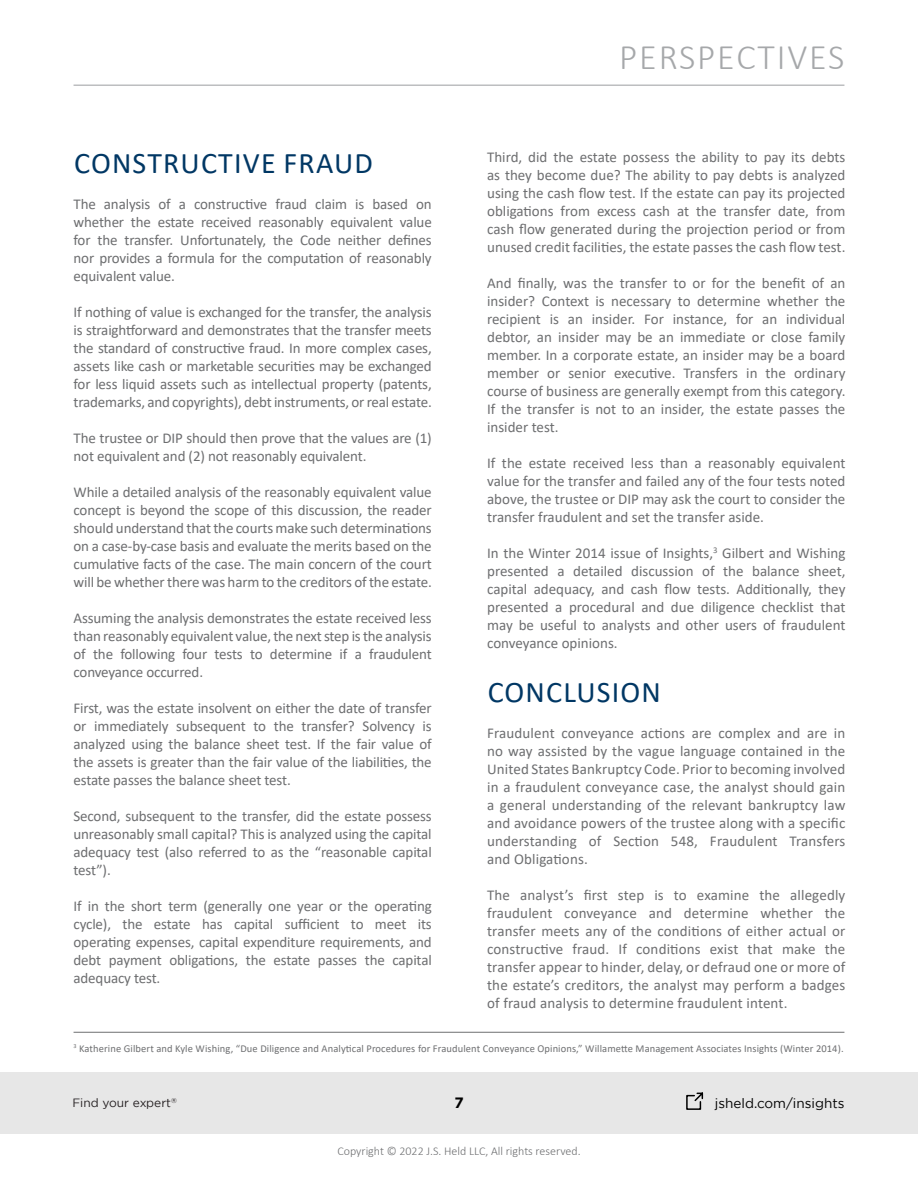
<style>
.page{position:relative;width:918px;height:1188px;background:#fff}
.page>*{position:absolute;margin:0;border:0;box-sizing:border-box;transform-origin:0 0}
.t1{font:300 36px "Calibri";letter-spacing:.05em;color:#a6a8aa}
.t2{font:30px "Calibri";letter-spacing:.04em;color:#003764}
.t3{font:15px/18px "Calibri";letter-spacing:-.01em;color:#6d6e70;text-align:justify}
.t4{font:700 15px "Gotham";color:#000}
.t5{font:13.5px "Gotham";color:#000}
.t6{font:300 12px "Calibri";color:#6e6f71}
.t7{font:12px "Gotham";color:#241f21}
.t8{font:10.5px "Calibri";letter-spacing:.01em;color:#6e6f71}
.t9{font:7.05px "Gotham";color:#241f21}
</style>
<div class="page">
<div style="left:0;top:1072px;width:918px;height:62px;background:#e7e7e7"></div>
<hr style="left:74px;top:85px;width:770px;height:1px;background:#a6a8ab">
<svg style="left:686px;top:1092px;width:18px;height:18px"></svg>
<hr style="left:74px;top:1032px;width:770px;height:1px;background:#6e6f71">
<h1 class="t1" style="left:619px;top:35px;width:227px">PERSPECTIVES</h1>
<p class="t3" style="left:487px;top:148px;width:360px">Third, did the estate possess the ability to pay its debts as they become due? The ability to pay debts is analyzed using the cash flow test. If the estate can pay its projected obligations from excess cash at the transfer date, from cash flow generated during the projection period or from unused credit facilities, the estate passes the cash flow test.</p>
<p class="t3" style="left:487px;top:274px;width:360px">And finally, was the transfer to or for the benefit of an insider? Context is necessary to determine whether the recipient is an insider. For instance, for an individual debtor, an insider may be an immediate or close family member. In a corporate estate, an insider may be a board member or senior executive. Transfers in the ordinary course of business are generally exempt from this category.<br>If the transfer is not to an insider, the estate passes the insider test.</p>
<p class="t3" style="left:487px;top:454px;width:360px">If the estate received less than a reasonably equivalent value for the transfer and failed any of the four tests noted above, the trustee or DIP may ask the court to consider the transfer fraudulent and set the transfer aside.</p>
<p class="t3" style="left:487px;top:544px;width:360px">In the Winter 2014 issue of Insights,<sup>3</sup> Gilbert and Wishing presented a detailed discussion of the balance sheet, capital adequacy, and cash flow tests. Additionally, they presented a procedural and due diligence checklist that may be useful to analysts and other users of fraudulent conveyance opinions.</p>
<h2 class="t2" style="left:488px;top:671px;width:175px">CONCLUSION</h2>
<p class="t3" style="left:487px;top:724px;width:360px">Fraudulent conveyance actions are complex and are in no way assisted by the vague language contained in the United States Bankruptcy Code. Prior to becoming involved in a fraudulent conveyance case, the analyst should gain a general understanding of the relevant bankruptcy law and avoidance powers of the trustee along with a specific understanding of Section 548, Fraudulent Transfers and Obligations.</p>
<p class="t3" style="left:487px;top:886px;width:360px">The analyst’s first step is to examine the allegedly fraudulent conveyance and determine whether the transfer meets any of the conditions of either actual or constructive fraud. If conditions exist that make the transfer appear to hinder, delay, or defraud one or more of the estate’s creditors, the analyst may perform a badges of fraud analysis to determine fraudulent intent.</p>
<p class="t8" style="left:74px;top:1041px;width:772px"><sup>3</sup> Katherine Gilbert and Kyle Wishing, “Due Diligence and Analytical Procedures for Fraudulent Conveyance Opinions,” Willamette Management Associates Insights (Winter 2014).</p>
<h2 class="t2" style="left:74px;top:142px;width:300px">CONSTRUCTIVE FRAUD</h2>
<p class="t3" style="left:74px;top:195px;width:360px">The analysis of a constructive fraud claim is based on whether the estate received reasonably equivalent value for the transfer. Unfortunately, the Code neither defines nor provides a formula for the computation of reasonably equivalent value.</p>
<p class="t3" style="left:74px;top:303px;width:360px">If nothing of value is exchanged for the transfer, the analysis is straightforward and demonstrates that the transfer meets the standard of constructive fraud. In more complex cases, assets like cash or marketable securities may be exchanged for less liquid assets such as intellectual property (patents, trademarks, and copyrights), debt instruments, or real estate.</p>
<p class="t3" style="left:74px;top:429px;width:360px">The trustee or DIP should then prove that the values are (1) not equivalent and (2) not reasonably equivalent.</p>
<p class="t3" style="left:74px;top:483px;width:360px">While a detailed analysis of the reasonably equivalent value concept is beyond the scope of this discussion, the reader should understand that the courts make such determinations on a case-by-case basis and evaluate the merits based on the cumulative facts of the case. The main concern of the court will be whether there was harm to the creditors of the estate.</p>
<p class="t3" style="left:74px;top:609px;width:360px">Assuming the analysis demonstrates the estate received less than reasonably equivalent value, the next step is the analysis of the following four tests to determine if a fraudulent conveyance occurred.</p>
<p class="t3" style="left:74px;top:699px;width:360px">First, was the estate insolvent on either the date of transfer or immediately subsequent to the transfer? Solvency is analyzed using the balance sheet test. If the fair value of the assets is greater than the fair value of the liabilities, the estate passes the balance sheet test.</p>
<p class="t3" style="left:74px;top:807px;width:360px">Second, subsequent to the transfer, did the estate possess unreasonably small capital? This is analyzed using the capital adequacy test (also referred to as the “reasonable capital test”).</p>
<p class="t3" style="left:74px;top:897px;width:360px">If in the short term (generally one year or the operating cycle), the estate has capital sufficient to meet its operating expenses, capital expenditure requirements, and debt payment obligations, the estate passes the capital adequacy test.</p>
<p class="t7" style="left:72px;top:1096px;width:100px">Find your expert</p>
<p class="t4" style="left:454px;top:1093px;width:11px">7</p>
<p class="t5" style="left:715px;top:1095px;width:131px">jsheld.com/insights</p>
<p class="t9" style="left:171px;top:1096px;width:7px">®</p>
<p class="t6" style="left:337px;top:1144px;width:245px">Copyright © 2022 J.S. Held LLC, All rights reserved.</p>
</div>
